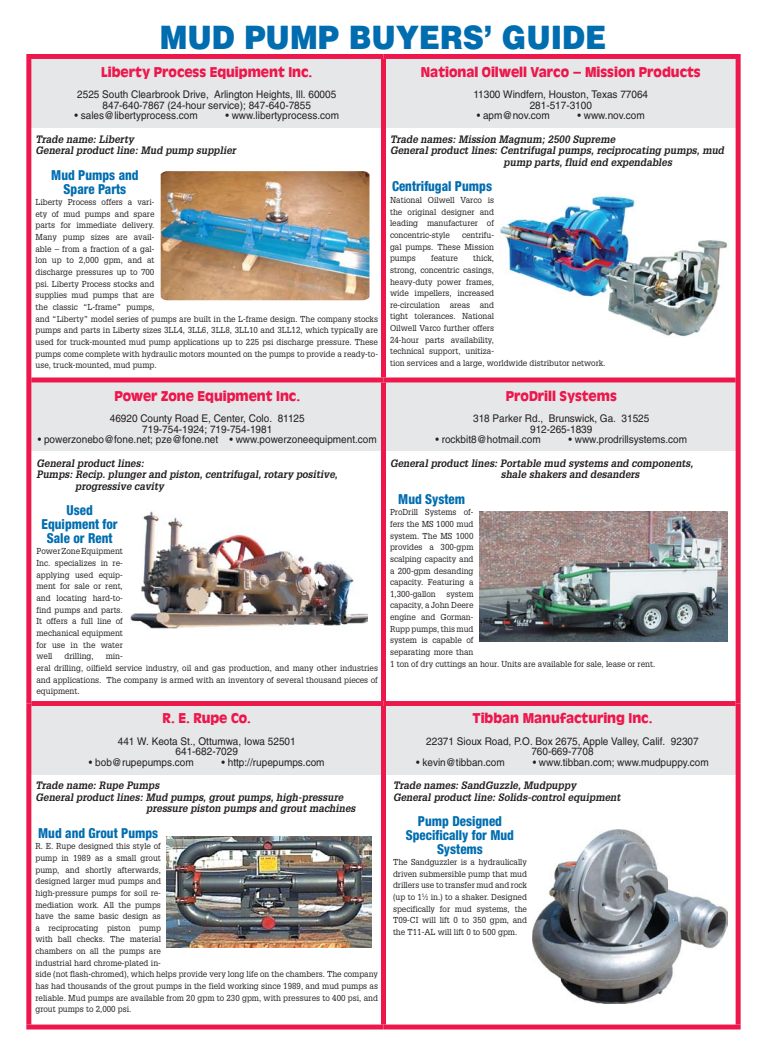
<style>
.page{position:relative;width:765px;height:1062px;background:#fff}
.page>*{position:absolute;margin:0;border:0;box-sizing:border-box;transform-origin:0 0}
.t1{font:900 32.3px "Helvetica";color:#006db0;scale:.91 1}
.t2{font:700 14.8px "Antique Oli T";color:#ed174c;scale:.94 1}
.t3{font:800 condensed 13.8px/13.8px "Helvetica Neue";color:#006db0;text-align:center;scale:.94 1}
.t4{font:10.6px/10.6px "Helvetica";color:#231f20;text-align:center;scale:.94 1}
.t5{font:italic 700 10.5px/11.6px "Glypha";color:#231f20;scale:.94 1}
.t6{font:8.5px/11.6px "Glypha";color:#231f20;text-align:justify;scale:.94 1}
.s1{font-size:4.9px}
</style>
<div class="page">
<div style="left:29px;top:703px;width:710px;height:71px;background:#e6e7e8"></div>
<div style="left:29px;top:379px;width:710px;height:72px;background:#e6e7e8"></div>
<div style="left:29px;top:56px;width:710px;height:72px;background:#e6e7e8"></div>
<div style="left:26px;top:54px;width:358px;height:5px;background:#ed174c"></div>
<div style="left:384px;top:54px;width:357px;height:5px;background:#ed174c"></div>
<hr style="left:31px;top:378px;width:353px;height:4px;background:#ed174c">
<hr style="left:384px;top:378px;width:352px;height:4px;background:#ed174c">
<div style="left:31px;top:701px;width:353px;height:5px;background:#ed174c"></div>
<div style="left:384px;top:701px;width:352px;height:5px;background:#ed174c"></div>
<div style="left:26px;top:1025px;width:358px;height:5px;background:#ed174c"></div>
<div style="left:384px;top:1025px;width:357px;height:5px;background:#ed174c"></div>
<div style="left:26px;top:59px;width:5px;height:321px;background:#ed174c"></div>
<div style="left:381px;top:59px;width:5px;height:319px;background:#ed174c"></div>
<div style="left:736px;top:59px;width:5px;height:321px;background:#ed174c"></div>
<div style="left:26px;top:380px;width:5px;height:324px;background:#ed174c"></div>
<div style="left:381px;top:382px;width:5px;height:319px;background:#ed174c"></div>
<div style="left:736px;top:380px;width:5px;height:324px;background:#ed174c"></div>
<div style="left:26px;top:704px;width:5px;height:321px;background:#ed174c"></div>
<div style="left:381px;top:706px;width:5px;height:319px;background:#ed174c"></div>
<div style="left:736px;top:704px;width:5px;height:321px;background:#ed174c"></div>
<img style="left:499px;top:195px;width:230px;height:142px">
<img style="left:161px;top:171px;width:208px;height:129px">
<img style="left:130px;top:511px;width:237px;height:119px">
<img style="left:480px;top:511px;width:248px;height:130px">
<img style="left:533px;top:829px;width:194px;height:175px">
<img style="left:166px;top:837px;width:206px;height:110px">
<h1 class="t1" style="left:160px;top:17px;width:492px">MUD PUMP BUYERS’ GUIDE</h1>
<h2 class="t2" style="left:101px;top:64px;width:226px">Liberty Process Equipment Inc.</h2>
<p class="t4" style="left:77px;top:89px;width:277px">2525 South Clearbrook Drive, Arlington Heights, Ill. 60005<br>847-640-7867 (24-hour service); 847-640-7855</p>
<p class="t4" style="left:75px;top:110px;width:132px">• sales@libertyprocess.com</p>
<p class="t4" style="left:225px;top:110px;width:122px">• www.libertyprocess.com</p>
<p class="t5" style="left:36px;top:133px;width:215px">Trade name: Liberty<br>General product line: Mud pump supplier</p>
<h3 class="t3" style="left:51px;top:168px;width:95px">Mud Pumps and<br>Spare Parts</h3>
<p class="t6" style="left:36px;top:196px;width:366px;text-align:left">Liberty Process offers a vari-<br>ety of mud pumps and spare<br>parts for immediate delivery.<br>Many pump sizes are avail-<br>able – from a fraction of a gal-<br>lon up to 2,000 gpm, and at<br>discharge pressures up to 700<br>psi. Liberty Process stocks and<br>supplies mud pumps that are<br>the classic “L-frame” pumps,<br>and “Liberty” model series of pumps are built in the L-frame design. The company stocks pumps and parts in Liberty sizes 3LL4, 3LL6, 3LL8, 3LL10 and 3LL12, which typically are used for truck-mounted mud pump applications up to 225 psi discharge pressure. These pumps come complete with hydraulic motors mounted on the pumps to provide a ready-to&shy;use, truck-mounted, mud pump.</p>
<h2 class="t2" style="left:114px;top:388px;width:199px">Power Zone Equipment Inc.</h2>
<p class="t4" style="left:110px;top:413px;width:209px">46920 County Road E, Center, Colo. 81125<br>719-754-1924; 719-754-1981</p>
<p class="t4" style="left:38px;top:434px;width:362px">• powerzonebo@fone.net; pze@fone.net • www.powerzoneequipment.com</p>
<p class="t5" style="left:37px;top:457px;width:116px">General product lines:</p>
<p class="t5" style="left:37px;top:468px;width:322px">Pumps: Recip. plunger and piston, centrifugal, rotary positive,</p>
<p class="t5" style="left:75px;top:480px;width:96px">progressive cavity</p>
<h3 class="t3" style="left:42px;top:503px;width:82px">Used<br>Equipment for<br>Sale or Rent</h3>
<p class="t6" style="left:37px;top:545px;width:93px">Power Zone Equipment Inc. specializes in re&shy;applying used equip&shy;ment for sale or rent, and locating hard-to&shy;find pumps and parts.<br>It offers a full line of mechanical equipment for use in the water well</p>
<p class="t6" style="left:37px;top:650px;width:365px;text-align:left;text-indent:69px">min-<br>eral drilling, oilfield service industry, oil and gas production, and many other industries and applications. The company is armed with an inventory of several thousand pieces of equipment.</p>
<p class="t6" style="left:65px;top:650px;width:33px">drilling,</p>
<h2 class="t2" style="left:163px;top:710px;width:96px">R. E. Rupe Co.</h2>
<p class="t4" style="left:118px;top:736px;width:191px">441 W. Keota St., Ottumwa, Iowa 52501<br>641-682-7029</p>
<p class="t4" style="left:89px;top:757px;width:113px">• bob@rupepumps.com</p>
<p class="t4" style="left:222px;top:757px;width:111px">• http://rupepumps.com</p>
<p class="t5" style="left:36px;top:779px;width:133px">Trade name: Rupe Pumps</p>
<p class="t5" style="left:36px;top:791px;width:329px">General product lines: Mud pumps, grout pumps, high-pressure</p>
<p class="t5" style="left:146px;top:802px;width:224px">pressure piston pumps and grout machines</p>
<h3 class="t3" style="left:38px;top:826px;width:129px">Mud and Grout Pumps</h3>
<p class="t6" style="left:36px;top:840px;width:366px;text-align:left">R. E. Rupe designed this style of<br>pump in 1989 as a small grout<br>pump, and shortly afterwards,<br>designed larger mud pumps and<br>high-pressure pumps for soil re-<br>mediation work. All the pumps<br>have the same basic design as<br>a reciprocating piston pump<br>with ball checks. The material<br>chambers on all the pumps are<br>industrial hard chrome-plated in-<br>side (not flash-chromed), which helps provide very long life on the chambers. The company has had thousands of the grout pumps in the field working since 1989, and mud pumps as reliable. Mud pumps are available from 20 gpm to 230 gpm, with pressures to 400 psi, and grout pumps to 2,000 psi.</p>
<h2 class="t2" style="left:421px;top:64px;width:299px">National Oilwell Varco – Mission Products</h2>
<p class="t4" style="left:473px;top:89px;width:187px">11300 Windfern, Houston, Texas 77064<br>281-517-3100</p>
<p class="t4" style="left:477px;top:110px;width:79px">• apm@nov.com</p>
<p class="t4" style="left:578px;top:110px;width:73px">• www.nov.com</p>
<p class="t5" style="left:390px;top:133px;width:241px">Trade names: Mission Magnum; 2500 Supreme</p>
<p class="t5" style="left:390px;top:145px;width:357px">General product lines: Centrifugal pumps, reciprocating pumps, mud</p>
<p class="t5" style="left:504px;top:156px;width:181px">pump parts, fluid end expendables</p>
<h3 class="t3" style="left:392px;top:179px;width:108px">Centrifugal Pumps</h3>
<p class="t6" style="left:390px;top:194px;width:112px">National Oilwell Varco is the original designer and leading manufacturer of concentric-style</p>
<p class="t6" style="left:390px;top:229px;width:112px;text-indent:72px">centrifu&shy;gal pumps. These Mission pumps</p>
<p class="t6" style="left:431px;top:252px;width:30px">feature</p>
<p class="t6" style="left:390px;top:252px;width:231px;text-align:left;text-indent:83px">thick,<br>strong, concentric casings,<br>heavy-duty power frames,<br>wide impellers, increased<br>re-circulation areas and<br>tight tolerances. National<br>Oilwell Varco further offers<br>24-hour parts availability,<br>technical support, unitiza-<br>tion services and a large, worldwide distributor network.</p>
<h2 class="t2" style="left:506px;top:388px;width:120px">ProDrill Systems</h2>
<p class="t4" style="left:473px;top:413px;width:189px">318 Parker Rd., Brunswick, Ga. 31525<br>912-265-1839</p>
<p class="t4" style="left:435px;top:434px;width:114px">• rockbit8@hotmail.com</p>
<p class="t4" style="left:569px;top:434px;width:128px">• www.prodrillsystems.com</p>
<p class="t5" style="left:501px;top:457px;width:206px;text-indent:-111px">General product lines: Portable mud systems and components, shale shakers and desanders</p>
<h3 class="t3" style="left:398px;top:492px;width:73px">Mud System</h3>
<p class="t6" style="left:390px;top:506px;width:90px">ProDrill Systems of&shy;fers the MS 1000 mud system. The MS 1000 provides a 300-gpm scalping capacity and a 200-gpm desanding capacity. Featuring a 1,300-gallon</p>
<p class="t6" style="left:390px;top:588px;width:284px;text-align:left;text-indent:56px">system<br>capacity, a John Deere<br>engine and Gorman-<br>Rupp pumps, this mud<br>system is capable of<br>separating more than<br>1 ton of dry cuttings an hour. Units are available for sale, lease or rent.</p>
<h2 class="t2" style="left:473px;top:710px;width:193px">Tibban Manufacturing Inc.</h2>
<p class="t4" style="left:426px;top:736px;width:291px">22371 Sioux Road, P.O. Box 2675, Apple Valley, Calif. 92307<br>760-669-7708</p>
<p class="t4" style="left:416px;top:757px;width:96px">• kevin@tibban.com</p>
<p class="t4" style="left:533px;top:757px;width:189px">• www.tibban.com; www.mudpuppy.com</p>
<p class="t5" style="left:393px;top:779px;width:244px">Trade names: SandGuzzle, Mudpuppy<br>General product line: Solids-control equipment</p>
<h3 class="t3" style="left:406px;top:814px;width:117px">Pump Designed<br>Specifically for Mud<br>Systems</h3>
<p class="t6" style="left:393px;top:856px;width:144px">The Sandguzzler is a hydraulically driven submersible pump that mud drillers use to transfer mud and rock (up to 1<sup>1</sup>⁄<span class="s1">2</span> in.) to a shaker. Designed specifically for mud systems, the T09-CI will lift 0 to 350 gpm, and the T11-AL will lift 0 to 500 gpm.</p>
</div>
